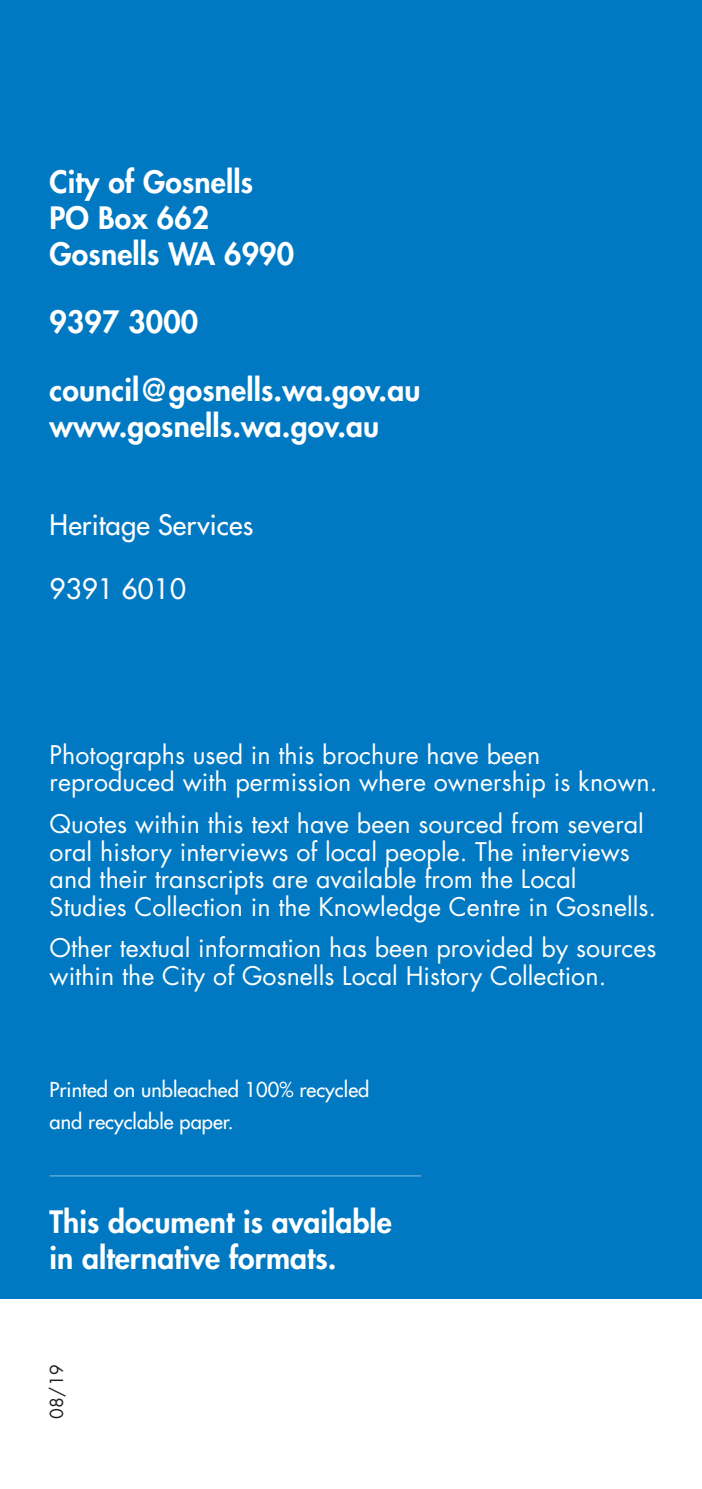
<style>
.page{position:relative;width:702px;height:1489px;background:#fff}
.page>*{position:absolute;margin:0;border:0;box-sizing:border-box;transform-origin:0 0}
.Address_Block{font:800 30px/36px "Futura";letter-spacing:.005em;color:#fff}
.Address_Block-2{font:27.5px "Futura";letter-spacing:.005em;color:#fff}
.DL_Body_Text_-_black{font:25px/27.5px "Futura";color:#fff}
.printer_info_text{font:20px/32px "Futura";color:#fff}
.dates_white{font:17.5px "Futura";color:#231f20}
</style>
<div class="page">
<div style="left:0;top:0;width:702px;height:1298px;background:#0079c2"></div>
<hr style="left:50px;top:1175px;width:371px;height:1px;background:#fff">
<p class="Address_Block" style="left:50px;top:163px;width:246px">City of Gosnells<br>PO Box 662<br>Gosnells WA 6990</p>
<p class="Address_Block" style="left:50px;top:303px;width:150px">9397 3000</p>
<p class="Address_Block" style="left:50px;top:371px;width:372px">council@gosnells.wa.gov.au www.gosnells.wa.gov.au</p>
<p class="Address_Block-2" style="left:50px;top:507px;width:205px">Heritage Services</p>
<p class="Address_Block-2" style="left:50px;top:572px;width:138px">9391 6010</p>
<p class="DL_Body_Text_-_black" style="left:50px;top:741px;width:609px">Photographs used in this brochure have been reproduced with permission where ownership is known.</p>
<p class="DL_Body_Text_-_black" style="left:50px;top:810px;width:608px">Quotes within this text have been sourced from several oral history interviews of local people. The interviews and their transcripts are available from the Local Studies Collection in the Knowledge Centre in Gosnells.</p>
<p class="DL_Body_Text_-_black" style="left:50px;top:934px;width:608px">Other textual information has been provided by sources within the City of Gosnells Local History Collection.</p>
<p class="printer_info_text" style="left:50px;top:1073px;width:321px">Printed on unbleached 100% recycled and recyclable paper.</p>
<p class="Address_Block" style="left:50px;top:1203px;width:343px">This document is available in alternative formats.</p>
<p class="dates_white" style="left:46px;top:1418px;width:56px;rotate:-90deg">08/19</p>
</div>
